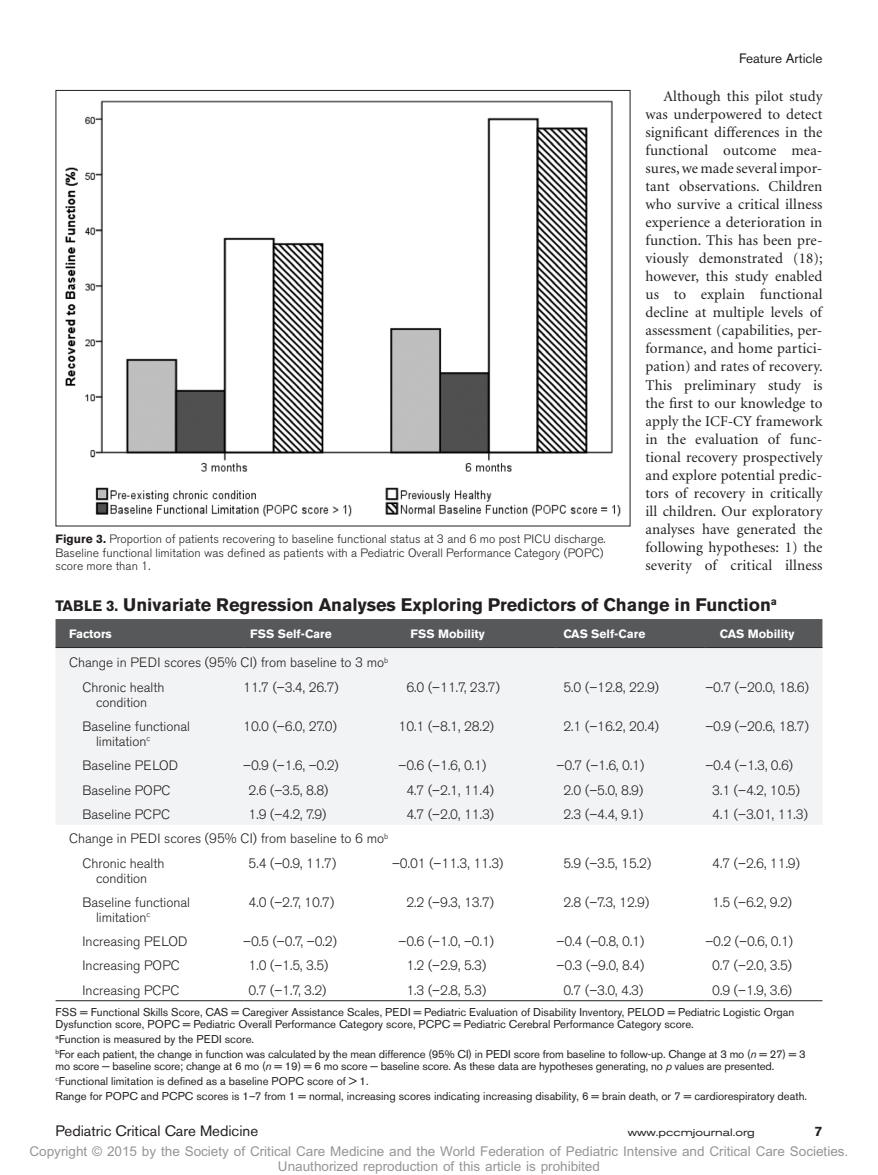
<style>
.page{position:relative;width:878px;height:1175px;background:#fff}
.page>*{position:absolute;margin:0;border:0;box-sizing:border-box;transform-origin:0 0}
.t1{font:700 18px "Akzidenz Grotesk BE";color:#231f20}
.t2{font:15px/18px "Minion";letter-spacing:.005em;color:#231f20;text-align:justify}
.t3{font:15px "Akzidenz Grotesk BE";color:#231f20}
.t4{font:300 13.5px/24.3px "Akzidenz Grotesk BE";color:#231f20}
.t5{font:13.5px/15px "Arial MT Std";color:#939598;text-align:center}
.t6{font:13.5px "Akzidenz Grotesk BE";color:#231f20}
.t7{font:700 13.5px "Akzidenz Grotesk BE";color:#231f20}
.t8{font:300 12px/13.5px "Akzidenz Grotesk BE";letter-spacing:.005em;color:#231f20}
.t9{font:700 12px "Akzidenz Grotesk BE";color:#fff}
.t10{font:11.25px/15px "Akzidenz Grotesk BE";color:#231f20}
.t11{font:expanded 10.5px "Akzidenz Grotesk BE";color:#231f20}
.s1{font-weight:700}
.s2{font-size:15px}
.s3{font-style:italic}
</style>
<div class="page">
<svg style="left:55px;top:90px;width:576px;height:437px"></svg>
<div style="left:56px;top:619px;width:766px;height:28px;background:#57585a"></div>
<div style="left:56px;top:648px;width:766px;height:177px;background:#f2f3f4"></div>
<hr style="left:56px;top:647px;width:187px;height:1px;background:#231f20">
<hr style="left:243px;top:647px;width:149px;height:1px;background:#231f20">
<hr style="left:392px;top:647px;width:164px;height:1px;background:#231f20">
<hr style="left:556px;top:647px;width:149px;height:1px;background:#231f20">
<hr style="left:705px;top:647px;width:117px;height:1px;background:#231f20">
<hr style="left:56px;top:1000px;width:187px;height:1px;background:#231f20">
<hr style="left:243px;top:1000px;width:149px;height:1px;background:#231f20">
<hr style="left:392px;top:1000px;width:164px;height:1px;background:#231f20">
<hr style="left:556px;top:1000px;width:149px;height:1px;background:#231f20">
<hr style="left:705px;top:1000px;width:117px;height:1px;background:#231f20">
<p class="t6" style="left:739px;top:50px;width:85px">Feature Article</p>
<p class="t2" style="left:645px;top:88px;width:179px;text-indent:18px">Although this pilot study was underpowered to detect significant differences in the functional outcome mea&shy;sures, we made several impor&shy;tant observations. Children who survive a critical illness experience a deterioration in function. This has been pre&shy;viously demonstrated (18); however, this study enabled us to explain functional decline at multiple levels of assessment (capabilities, per&shy;formance, and home partici&shy;pation) and rates of recovery.<br>This preliminary study is the first to our knowledge to apply the ICF-CY framework in the evaluation of func&shy;tional recovery prospectively and explore potential predic&shy;tors of recovery in critically ill children. Our exploratory analyses have generated the following hypotheses: 1) the severity of critical illness</p>
<p class="t8" style="left:56px;top:532px;width:551px"><span class="s1">Figure 3.</span> Proportion of patients recovering to baseline functional status at 3 and 6 mo post PICU discharge.<br>Baseline functional limitation was defined as patients with a Pediatric Overall Performance Category (POPC) score more than 1.</p>
<h1 class="t1" style="left:56px;top:594px;width:723px"><span class="s2">Table 3.</span> Univariate Regression Analyses Exploring Predictors of Change in Function<sup>a</sup></h1>
<p class="t9" style="left:69px;top:626px;width:44px">Factors</p>
<p class="t9" style="left:250px;top:626px;width:83px">FSS Self-Care</p>
<p class="t9" style="left:410px;top:626px;width:76px">FSS Mobility</p>
<p class="t9" style="left:563px;top:626px;width:83px">CAS Self-Care</p>
<p class="t9" style="left:719px;top:626px;width:76px">CAS Mobility</p>
<p class="t4" style="left:82px;top:651px;width:307px;text-indent:-13px">Change in PEDI scores (95% CI) from baseline to 3 mo<sup>b<br></sup>Chronic health</p>
<p class="t4" style="left:96px;top:690px;width:53px">condition</p>
<p class="t4" style="left:243px;top:675px;width:97px">11.7 (–3.4, 26.7)</p>
<p class="t4" style="left:406px;top:675px;width:95px">6.0 (–11.7, 23.7)</p>
<p class="t4" style="left:563px;top:675px;width:97px">5.0 (–12.8, 22.9)</p>
<p class="t4" style="left:705px;top:675px;width:105px">–0.7 (–20.0, 18.6)</p>
<p class="t4" style="left:96px;top:719px;width:95px;line-height:15px;text-indent:-14px">Baseline functional limitation<sup>c</sup></p>
<p class="t4" style="left:243px;top:714px;width:95px">10.0 (–6.0, 27.0)</p>
<p class="t4" style="left:398px;top:714px;width:97px">10.1 (–8.1, 28.2)</p>
<p class="t4" style="left:563px;top:714px;width:97px">2.1 (–16.2, 20.4)</p>
<p class="t4" style="left:705px;top:714px;width:105px">–0.9 (–20.6, 18.7)</p>
<p class="t4" style="left:82px;top:753px;width:97px">Baseline PELOD</p>
<p class="t4" style="left:243px;top:753px;width:97px">–0.9 (–1.6, –0.2)</p>
<p class="t4" style="left:398px;top:753px;width:89px">–0.6 (–1.6, 0.1)</p>
<p class="t4" style="left:556px;top:753px;width:89px">–0.7 (–1.6, 0.1)</p>
<p class="t4" style="left:705px;top:753px;width:89px">–0.4 (–1.3, 0.6)</p>
<p class="t4" style="left:82px;top:778px;width:90px">Baseline POPC</p>
<p class="t4" style="left:248px;top:778px;width:81px">2.6 (–3.5, 8.8)</p>
<p class="t4" style="left:406px;top:778px;width:89px">4.7 (–2.1, 11.4)</p>
<p class="t4" style="left:563px;top:778px;width:81px">2.0 (–5.0, 8.9)</p>
<p class="t4" style="left:712px;top:778px;width:89px">3.1 (–4.2, 10.5)</p>
<p class="t4" style="left:82px;top:802px;width:89px">Baseline PCPC</p>
<p class="t4" style="left:248px;top:802px;width:79px">1.9 (–4.2, 7.9)</p>
<p class="t4" style="left:406px;top:802px;width:89px">4.7 (–2.0, 11.3)</p>
<p class="t4" style="left:563px;top:802px;width:81px">2.3 (–4.4, 9.1)</p>
<p class="t4" style="left:712px;top:802px;width:97px">4.1 (–3.01, 11.3)</p>
<p class="t4" style="left:82px;top:826px;width:307px;text-indent:-14px">Change in PEDI scores (95% CI) from baseline to 6 mo<sup>b<br></sup>Chronic health</p>
<p class="t4" style="left:96px;top:866px;width:53px">condition</p>
<p class="t4" style="left:248px;top:851px;width:89px">5.4 (–0.9, 11.7)</p>
<p class="t4" style="left:392px;top:851px;width:113px">–0.01 (–11.3, 11.3)</p>
<p class="t4" style="left:563px;top:851px;width:89px">5.9 (–3.5, 15.2)</p>
<p class="t4" style="left:712px;top:851px;width:89px">4.7 (–2.6, 11.9)</p>
<p class="t4" style="left:96px;top:895px;width:95px;line-height:15px;text-indent:-14px">Baseline functional limitation<sup>c</sup></p>
<p class="t4" style="left:248px;top:890px;width:87px">4.0 (–2.7, 10.7)</p>
<p class="t4" style="left:406px;top:890px;width:89px">2.2 (–9.3, 13.7)</p>
<p class="t4" style="left:563px;top:890px;width:87px">2.8 (–7.3, 12.9)</p>
<p class="t4" style="left:712px;top:890px;width:81px">1.5 (–6.2, 9.2)</p>
<p class="t4" style="left:82px;top:929px;width:106px">Increasing PELOD</p>
<p class="t4" style="left:243px;top:929px;width:95px">–0.5 (–0.7, –0.2)</p>
<p class="t4" style="left:398px;top:929px;width:97px">–0.6 (–1.0, –0.1)</p>
<p class="t4" style="left:556px;top:929px;width:89px">–0.4 (–0.8, 0.1)</p>
<p class="t4" style="left:705px;top:929px;width:89px">–0.2 (–0.6, 0.1)</p>
<p class="t4" style="left:82px;top:953px;width:99px">Increasing POPC</p>
<p class="t4" style="left:248px;top:953px;width:81px">1.0 (–1.5, 3.5)</p>
<p class="t4" style="left:406px;top:953px;width:81px">1.2 (–2.9, 5.3)</p>
<p class="t4" style="left:556px;top:953px;width:89px">–0.3 (–9.0, 8.4)</p>
<p class="t4" style="left:712px;top:953px;width:81px">0.7 (–2.0, 3.5)</p>
<p class="t4" style="left:83px;top:978px;width:98px">Increasing PCPC</p>
<p class="t4" style="left:248px;top:978px;width:79px">0.7 (–1.7, 3.2)</p>
<p class="t4" style="left:406px;top:978px;width:81px">1.3 (–2.8, 5.3)</p>
<p class="t4" style="left:563px;top:978px;width:81px">0.7 (–3.0, 4.3)</p>
<p class="t4" style="left:712px;top:978px;width:81px">0.9 (–1.9, 3.6)</p>
<p class="t10" style="left:55px;top:1006px;width:740px;line-height:12px">FSS = Functional Skills Score, CAS = Caregiver Assistance Scales, PEDI = Pediatric Evaluation of Disability Inventory, PELOD = Pediatric Logistic Organ<br>Dysfunction score, POPC = Pediatric Overall Performance Category score, PCPC = Pediatric Cerebral Performance Category score.</p>
<p class="t10" style="left:55px;top:1031px;width:751px"><sup>a</sup>Function is measured by the PEDI score.<br><sup>b</sup>For each patient, the change in function was calculated by the mean difference (95% CI) in PEDI score from baseline to follow-up. Change at 3 mo (<span class="s3">n</span> = 27) = 3</p>
<p class="t10" style="left:55px;top:1058px;width:753px">mo score − baseline score; change at 6 mo (<span class="s3">n</span> = 19) = 6 mo score − baseline score. As these data are hypotheses generating, no <span class="s3">p</span> values are presented. <sup>c</sup>Functional limitation is defined as a baseline POPC score of &gt; 1.<br>Range for POPC and PCPC scores is 1–7 from 1 = normal, increasing scores indicating increasing disability, 6 = brain death, or 7 = cardiorespiratory death.</p>
<p class="t3" style="left:56px;top:1121px;width:204px">Pediatric Critical Care Medicine</p>
<p class="t11" style="left:627px;top:1126px;width:129px">www.pccmjournal.org</p>
<p class="t7" style="left:814px;top:1123px;width:9px">7</p>
<p class="t5" style="left:29px;top:1144px;width:820px">Copyright © 2015 by the Society of Critical Care Medicine and the World Federation of Pediatric Intensive and Critical Care Societies.<br>Unauthorized reproduction of this article is prohibited</p>
</div>
